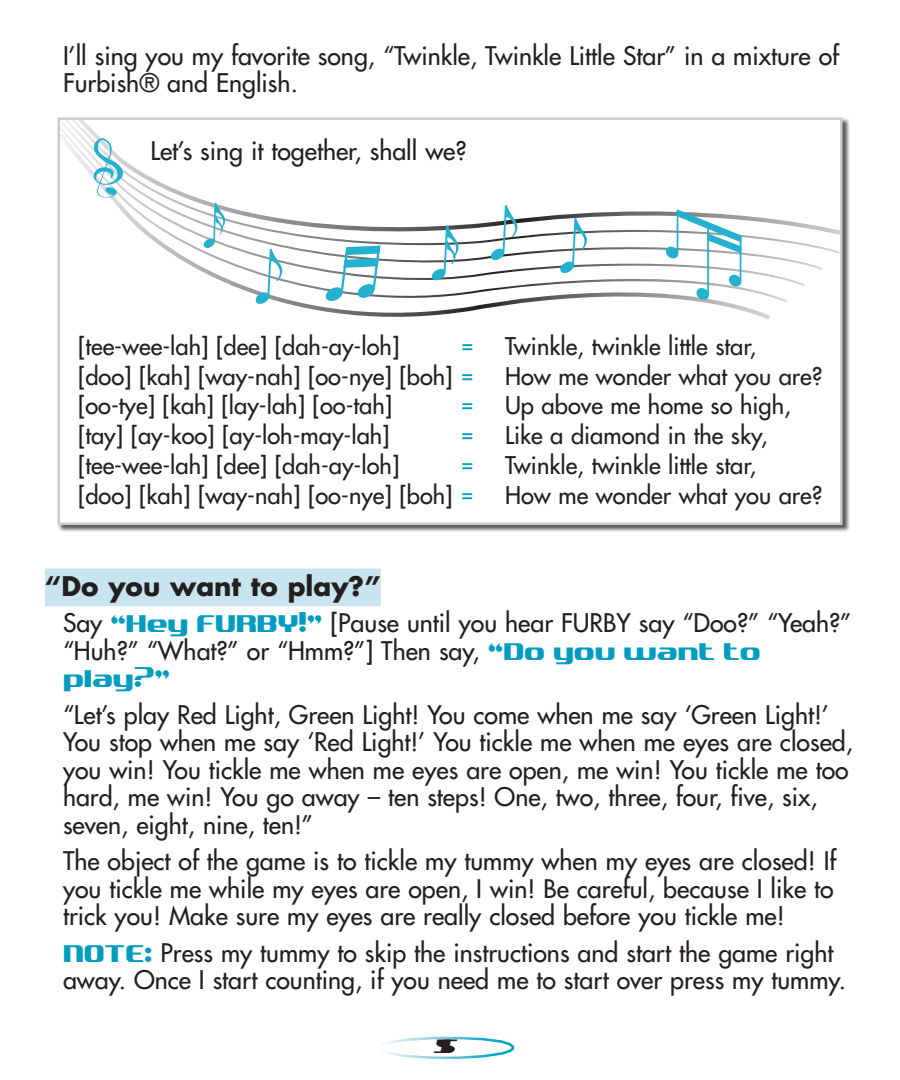
<style>
.page{position:relative;width:900px;height:1080px;background:#fff}
.page>*{position:absolute;margin:0;border:0;box-sizing:border-box;transform-origin:0 0}
.t1{font:700 26.25px "Futura";color:#231f20}
.t2{font:25px/27.5px "Futura";color:#231f20}
.t3{font:25px "SF Quartzite";color:#009dc0}
.t4{font:23.75px "Futura";color:#231f20}
.t5{font:23.75px "SF Quartzite";color:#009dc0}
.t6{font:italic 20px "SF Quartzite Extended";color:#231f20}
.s1{font-family:"SF Quartzite";color:#009dc0}
</style>
<div class="page">
<div style="left:378px;top:1037px;width:136px;height:22px;border:2px solid #fff;border-radius:50%"></div>
<div style="left:45px;top:569px;width:336px;height:37px;background:#c8e5ef"></div>
<div style="left:57px;top:117px;width:794px;height:417px;background:#231f20;opacity:.75"></div>
<div style="left:59px;top:119px;width:782px;height:405px;background:#fff"></div>
<div style="left:58px;top:118px;width:784px;height:407px;border:2px solid #cbccce"></div>
<svg style="left:60px;top:134px;width:710px;height:185px"></svg>
<svg style="left:93px;top:137px;width:38px;height:63px"></svg>
<svg style="left:696px;top:287px;width:14px;height:14px"></svg>
<hr style="left:707px;top:225px;width:2px;height:70px;background:#24b1cf">
<svg style="left:665px;top:209px;width:76px;height:50px"></svg>
<svg style="left:728px;top:274px;width:14px;height:13px"></svg>
<hr style="left:740px;top:235px;width:1px;height:47px;background:#24b1cf">
<svg style="left:324px;top:246px;width:56px;height:56px"></svg>
<svg style="left:431px;top:225px;width:30px;height:55px"></svg>
<svg style="left:255px;top:249px;width:29px;height:55px"></svg>
<svg style="left:490px;top:205px;width:29px;height:55px"></svg>
<svg style="left:559px;top:218px;width:30px;height:55px"></svg>
<svg style="left:203px;top:203px;width:24px;height:45px"></svg>
<p class="t2" style="left:63px;top:42px;width:778px">I’ll sing you my favorite song, “Twinkle, Twinkle Little Star” in a mixture of<br>Furbish® and English.</p>
<p class="t2" style="left:151px;top:137px;width:318px">Let’s sing it together, shall we?</p>
<p class="t4" style="left:78px;top:331px;width:323px">[tee-wee-lah] [dee] [dah-ay-loh]</p>
<p class="t5" style="left:461px;top:335px;width:13px">=</p>
<p class="t4" style="left:505px;top:331px;width:253px">Twinkle, twinkle little star,</p>
<p class="t4" style="left:78px;top:360px;width:397px">[doo] [kah] [way-nah] [oo-nye] [boh] <span class="s1">=</span></p>
<p class="t4" style="left:505px;top:360px;width:319px">How me wonder what you are?</p>
<p class="t4" style="left:78px;top:390px;width:316px">[oo-tye] [kah] [lay-lah] [oo-tah]</p>
<p class="t5" style="left:461px;top:395px;width:13px">=</p>
<p class="t4" style="left:505px;top:390px;width:287px">Up above me home so high,</p>
<p class="t4" style="left:78px;top:420px;width:313px">[tay] [ay-koo] [ay-loh-may-lah]</p>
<p class="t5" style="left:461px;top:425px;width:13px">=</p>
<p class="t4" style="left:505px;top:420px;width:264px">Like a diamond in the sky,</p>
<p class="t4" style="left:78px;top:450px;width:323px">[tee-wee-lah] [dee] [dah-ay-loh]</p>
<p class="t5" style="left:461px;top:454px;width:13px">=</p>
<p class="t4" style="left:505px;top:450px;width:253px">Twinkle, twinkle little star,</p>
<p class="t4" style="left:78px;top:480px;width:397px">[doo] [kah] [way-nah] [oo-nye] [boh] <span class="s1">=</span></p>
<p class="t4" style="left:505px;top:480px;width:319px">How me wonder what you are?</p>
<p class="t1" style="left:45px;top:568px;width:337px">“Do you want to play?”</p>
<p class="t2" style="left:63px;top:609px;width:790px">Say <span class="s1">“Hey FURBY!”</span> [Pause until you hear FURBY say “Doo?” “Yeah?” “Huh?” “What?” or “Hmm?”] Then say, <span class="s1">“Do you want to</span></p>
<p class="t3" style="left:63px;top:666px;width:109px">play?”</p>
<p class="t2" style="left:63px;top:700px;width:792px">“Let’s play Red Light, Green Light! You come when me say ‘Green Light!’ You stop when me say ‘Red Light!’ You tickle me when me eyes are closed, you win! You tickle me when me eyes are open, me win! You tickle me too hard, me win! You go away – ten steps! One, two, three, four, five, six, seven, eight, nine, ten!”</p>
<p class="t2" style="left:63px;top:847px;width:775px;text-align:justify">The object of the game is to tickle my tummy when my eyes are closed! If you tickle me while my eyes are open, I win! Be careful, because I like to trick you! Make sure my eyes are really closed before you tickle me!</p>
<p class="t2" style="left:63px;top:938px;width:784px"><span class="s1">NOTE:</span> Press my tummy to skip the instructions and start the game right away. Once I start counting, if you need me to start over press my tummy.</p>
<p class="t6" style="left:435px;top:1037px;width:24px">51</p>
</div>
